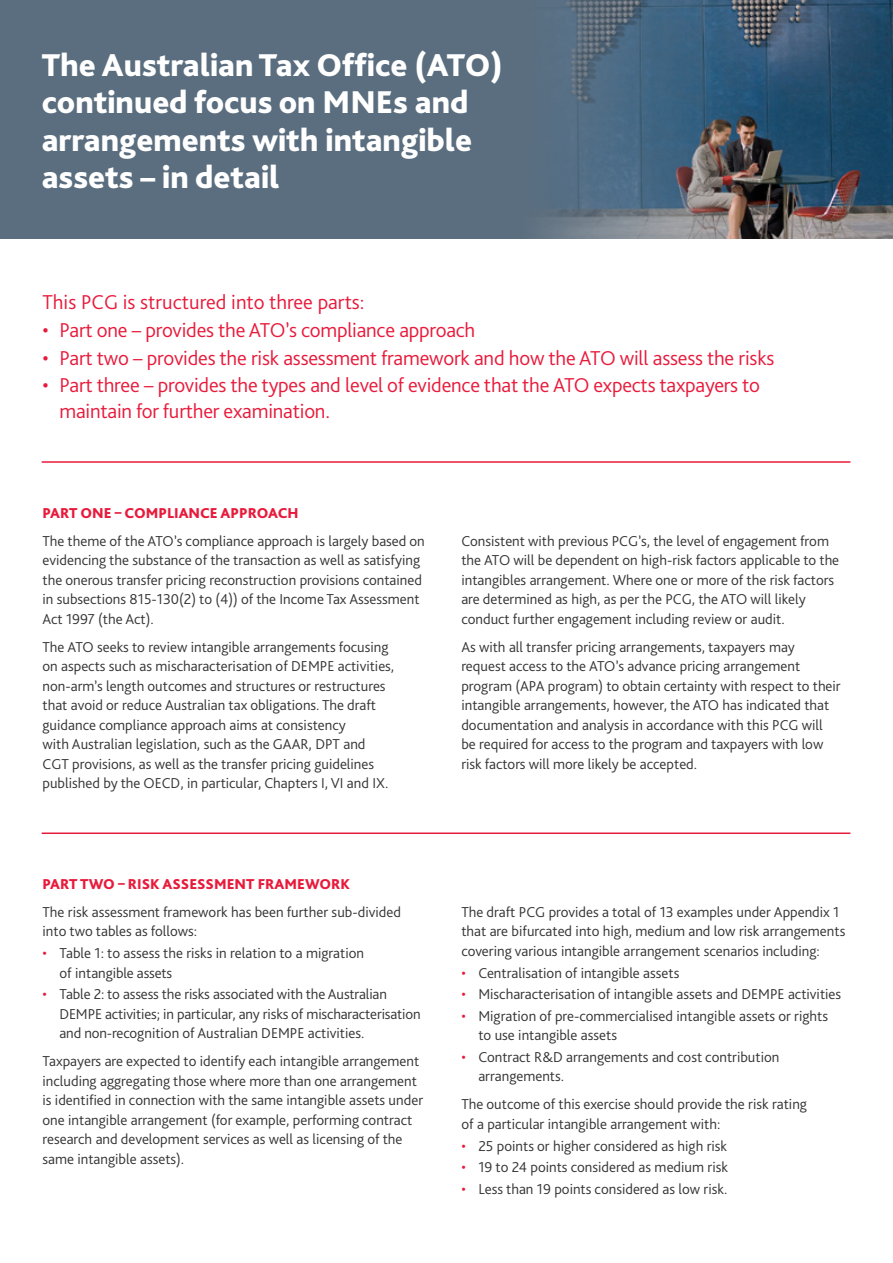
<style>
.page{position:relative;width:893px;height:1263px;background:#fff}
.page>*{position:absolute;margin:0;border:0;box-sizing:border-box;transform-origin:0 0}
.t1{font:800 33px/37.5px "Bliss Pro";color:#fff}
.t2{font:300 21px/25.5px "Bliss Pro";letter-spacing:-.01em;color:#e81a3b}
.t3{font:300 15px/19.5px "Bliss Pro";color:#333}
.t4{font:800 15px "Bliss Pro";color:#e81a3b}
.s1{color:#e81a3b}
</style>
<div class="page">
<div style="left:0;top:0;width:893px;height:239px;background:#5b6e7f"></div>
<img style="left:543px;top:0;width:350px;height:239px">
<hr style="left:42px;top:461px;width:808px;height:2px;background:#e81a3b">
<hr style="left:42px;top:832px;width:808px;height:2px;background:#e81a3b">
<h1 class="t1" style="left:42px;top:45px;width:462px">The Australian Tax Office (ATO) continued focus on MNEs and arrangements with intangible assets – in detail</h1>
<h2 class="t2" style="left:43px;top:289px;width:324px">This PCG is structured into three parts:</h2>
<h2 class="t2" style="left:43px;top:317px;width:434px">• Part one – provides the ATO’s compliance approach</h2>
<h2 class="t2" style="left:43px;top:344px;width:733px">• Part two – provides the risk assessment framework and how the ATO will assess the risks</h2>
<h2 class="t2" style="left:60px;top:372px;width:702px;text-indent:-17px">• Part three – provides the types and level of evidence that the ATO expects taxpayers to maintain for further examination.</h2>
<p class="t4" style="left:43px;top:503px;width:258px">PART ONE – COMPLIANCE APPROACH</p>
<p class="t3" style="left:43px;top:531px;width:384px">The theme of the ATO’s compliance approach is largely based on evidencing the substance of the transaction as well as satisfying the onerous transfer pricing reconstruction provisions contained in subsections 815-130(2) to (4)) of the Income Tax Assessment Act 1997 (the Act).</p>
<p class="t3" style="left:43px;top:637px;width:353px">The ATO seeks to review intangible arrangements focusing on aspects such as mischaracterisation of DEMPE activities, non-arm’s length outcomes and structures or restructures that avoid or reduce Australian tax obligations. The draft guidance compliance approach aims at consistency<br>with Australian legislation, such as the GAAR, DPT and CGT provisions, as well as the transfer pricing guidelines published by the OECD, in particular, Chapters I, VI and IX.</p>
<p class="t4" style="left:43px;top:875px;width:309px">PART TWO – RISK ASSESSMENT FRAMEWORK</p>
<p class="t3" style="left:43px;top:902px;width:360px">The risk assessment framework has been further sub-divided into two tables as follows:</p>
<p class="t3" style="left:60px;top:943px;width:306px;text-indent:-17px"><span class="s1">•</span> Table 1: to assess the risks in relation to a migration of intangible assets</p>
<p class="t3" style="left:60px;top:984px;width:363px;text-indent:-17px"><span class="s1">•</span> Table 2: to assess the risks associated with the Australian<br>DEMPE activities; in particular, any risks of mischaracterisation and non-recognition of Australian DEMPE activities.</p>
<p class="t3" style="left:43px;top:1051px;width:382px">Taxpayers are expected to identify each intangible arrangement including aggregating those where more than one arrangement is identified in connection with the same intangible assets under one intangible arrangement (for example, performing contract research and development services as well as licensing of the same intangible assets).</p>
<p class="t3" style="left:461px;top:531px;width:379px">Consistent with previous PCG’s, the level of engagement from the ATO will be dependent on high-risk factors applicable to the intangibles arrangement. Where one or more of the risk factors are determined as high, as per the PCG, the ATO will likely conduct further engagement including review or audit.</p>
<p class="t3" style="left:461px;top:637px;width:381px">As with all transfer pricing arrangements, taxpayers may request access to the ATO’s advance pricing arrangement program (APA program) to obtain certainty with respect to their intangible arrangements, however, the ATO has indicated that documentation and analysis in accordance with this PCG will be required for access to the program and taxpayers with low risk factors will more likely be accepted.</p>
<p class="t3" style="left:461px;top:902px;width:385px">The draft PCG provides a total of 13 examples under Appendix 1 that are bifurcated into high, medium and low risk arrangements covering various intangible arrangement scenarios including:</p>
<p class="t3" style="left:461px;top:962px;width:220px"><span class="s1">•</span> Centralisation of intangible assets</p>
<p class="t3" style="left:461px;top:984px;width:381px"><span class="s1">•</span> Mischaracterisation of intangible assets and DEMPE activities</p>
<p class="t3" style="left:478px;top:1006px;width:351px;text-indent:-17px"><span class="s1">•</span> Migration of pre-commercialised intangible assets or rights to use intangible assets</p>
<p class="t3" style="left:478px;top:1047px;width:302px;text-indent:-17px"><span class="s1">•</span> Contract R&amp;D arrangements and cost contribution arrangements.</p>
<p class="t3" style="left:461px;top:1094px;width:347px">The outcome of this exercise should provide the risk rating of a particular intangible arrangement with:</p>
<p class="t3" style="left:461px;top:1135px;width:267px"><span class="s1">•</span> 25 points or higher considered as high risk</p>
<p class="t3" style="left:461px;top:1157px;width:268px"><span class="s1">•</span> 19 to 24 points considered as medium risk</p>
<p class="t3" style="left:461px;top:1179px;width:268px"><span class="s1">•</span> Less than 19 points considered as low risk.</p>
</div>
